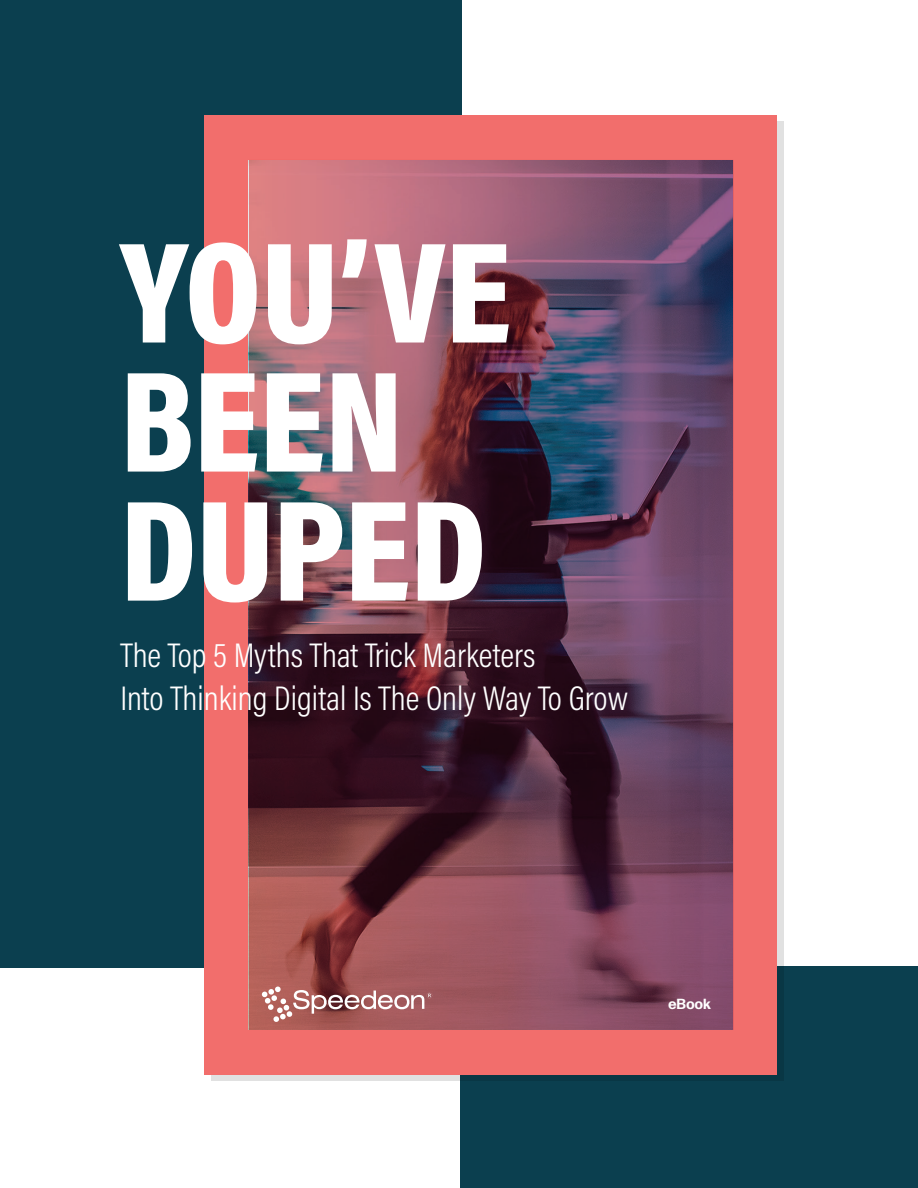
<style>
.page{position:relative;width:918px;height:1188px;background:#fff}
.page>*{position:absolute;margin:0;border:0;box-sizing:border-box;transform-origin:0 0}
.t1{font:900 145.5px/129px "Acumin Pro Cond";color:#fff}
.t2{font:300 34.5px/43.5px "Acumin Pro Cond";color:#fff}
.t3{font:700 14.7px "Forma DJR Display";letter-spacing:.03em;color:#fff}
</style>
<div class="page">
<div style="left:461px;top:966px;width:457px;height:222px;background:#0b3f4f"></div>
<div style="left:0;top:0;width:462px;height:968px;background:#0b3f4f"></div>
<div style="left:205px;top:115px;width:572px;height:960px;background:#f26e6c"></div>
<img style="left:249px;top:160px;width:484px;height:870px">
<svg style="left:261px;top:986px;width:171px;height:36px;background:#b07473"></svg>
<h1 class="t1" style="left:120px;top:224px;width:392px">YOU’VE<br>BEEN<br>DUPED</h1>
<p class="t2" style="left:120px;top:632px;width:509px">The Top 5 Myths That Trick Marketers<br>Into Thinking Digital Is The Only Way To Grow</p>
<p class="t3" style="left:668px;top:994px;width:44px">eBook</p>
</div>
